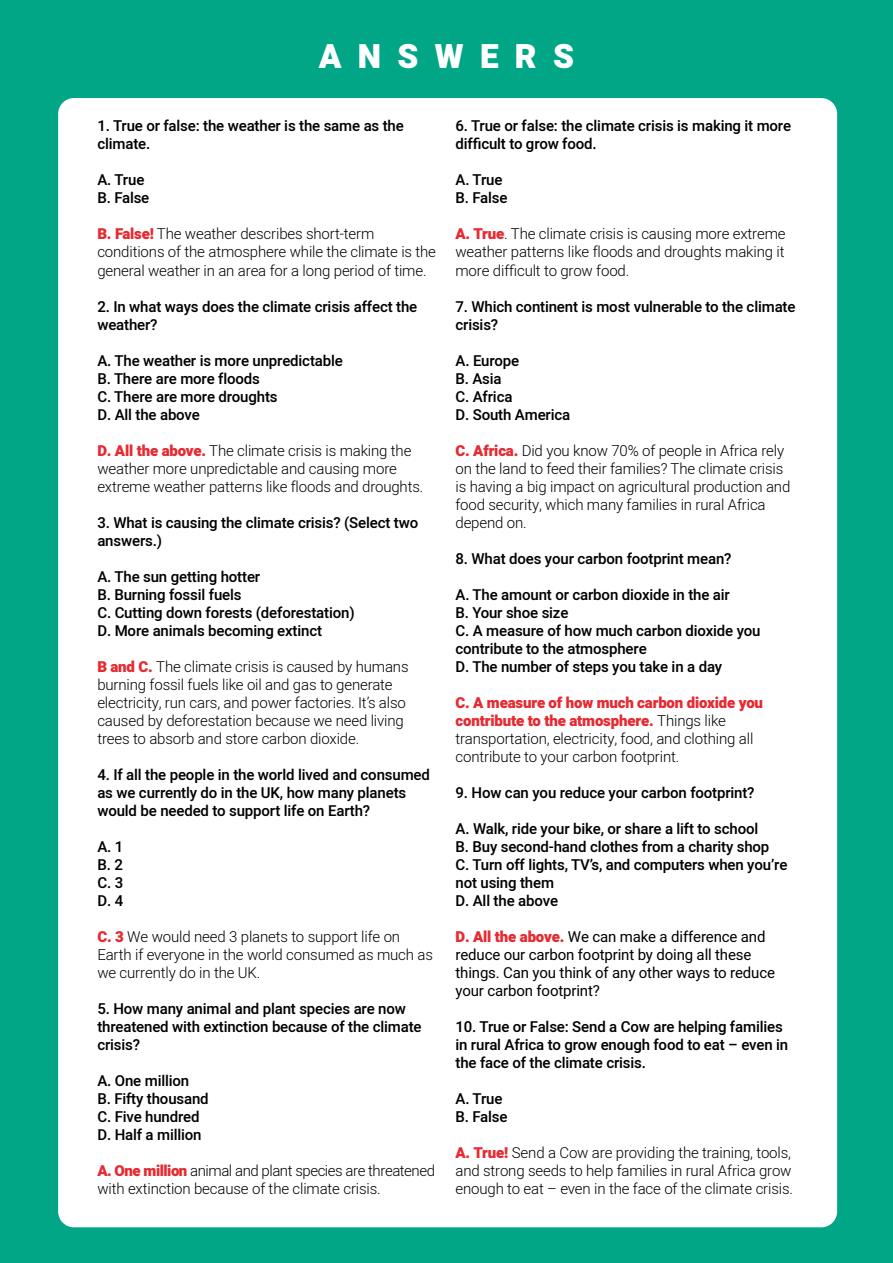
<style>
.page{position:relative;width:893px;height:1263px;background:#00a685}
.page>*{position:absolute;margin:0;border:0;box-sizing:border-box;transform-origin:0 0}
.t1{font:900 33.3px "Heebo";letter-spacing:.49em;color:#fff}
.t2{font:500 15px/18px "Heebo";letter-spacing:-.01em;color:#000}
.t3{font:300 15px/18px "Heebo";letter-spacing:-.01em;color:#000}
.t4{font:15px/18px "Heebo";letter-spacing:-.01em;color:#000}
.s1{font-weight:900;color:#e62a32}
</style>
<div class="page">
<div style="left:56px;top:96px;width:783px;height:1133px;background:#fff;border-radius:18px"></div>
<div style="left:54px;top:94px;width:788px;height:1138px;border:4px solid #00a685;border-radius:18px"></div>
<h1 class="t1" style="left:319px;top:33px;width:257px">ANSWERS</h1>
<p class="t2" style="left:97px;top:117px;width:308px">1. True or false: the weather is the same as the climate.</p>
<p class="t2" style="left:97px;top:171px;width:53px">A. True<br>B. False</p>
<p class="t3" style="left:97px;top:225px;width:340px"><span class="s1">B. False!</span> The weather describes short-term conditions of the atmosphere while the climate is the general weather in an area for a long period of time.</p>
<p class="t2" style="left:97px;top:297px;width:321px">2. In what ways does the climate crisis affect the weather?</p>
<p class="t2" style="left:97px;top:351px;width:247px">A. The weather is more unpredictable<br>B. There are more floods<br>C. There are more droughts<br>D. All the above</p>
<p class="t3" style="left:97px;top:441px;width:328px"><span class="s1">D. All the above.</span> The climate crisis is making the weather more unpredictable and causing more extreme weather patterns like floods and droughts.</p>
<p class="t2" style="left:97px;top:513px;width:322px">3. What is causing the climate crisis? (Select two answers.)</p>
<p class="t2" style="left:97px;top:567px;width:259px">A. The sun getting hotter<br>B. Burning fossil fuels<br>C. Cutting down forests (deforestation)<br>D. More animals becoming extinct</p>
<p class="t3" style="left:97px;top:657px;width:313px"><span class="s1">B and C.</span> The climate crisis is caused by humans burning fossil fuels like oil and gas to generate electricity, run cars, and power factories. It’s also caused by deforestation because we need living trees to absorb and store carbon dioxide.</p>
<p class="t2" style="left:97px;top:765px;width:334px">4. If all the people in the world lived and consumed as we currently do in the UK, how many planets would be needed to support life on Earth?</p>
<p class="t2" style="left:97px;top:837px;width:28px;text-align:justify">A. 1<br>B. 2<br>C. 3<br>D. 4</p>
<p class="t3" style="left:97px;top:927px;width:337px"><span class="s1">C. 3</span> We would need 3 planets to support life on<br>Earth if everyone in the world consumed as much as we currently do in the UK.</p>
<p class="t2" style="left:97px;top:999px;width:326px">5. How many animal and plant species are now threatened with extinction because of the climate crisis?</p>
<p class="t2" style="left:97px;top:1071px;width:113px">A. One million<br>B. Fifty thousand<br>C. Five hundred<br>D. Half a million</p>
<p class="t3" style="left:97px;top:1161px;width:339px"><span class="s1">A. One million</span> animal and plant species are threatened with extinction because of the climate crisis.</p>
<p class="t2" style="left:455px;top:117px;width:337px">6. True or false: the climate crisis is making it more difficult to grow food.</p>
<p class="t2" style="left:455px;top:171px;width:53px">A. True<br>B. False</p>
<p class="t3" style="left:455px;top:225px;width:332px;text-align:justify"><span class="s1">A. True</span>. The climate crisis is causing more extreme weather patterns like floods and droughts making it more difficult to grow food.</p>
<p class="t2" style="left:455px;top:297px;width:341px">7. Which continent is most vulnerable to the climate crisis?</p>
<p class="t2" style="left:455px;top:351px;width:116px">A. Europe<br>B. Asia<br>C. Africa<br>D. South America</p>
<p class="t3" style="left:455px;top:441px;width:336px"><span class="s1">C. Africa.</span> Did you know 70% of people in Africa rely on the land to feed their families? The climate crisis is having a big impact on agricultural production and food security, which many families in rural Africa depend on.</p>
<p class="t2" style="left:455px;top:549px;width:278px">8. What does your carbon footprint mean?</p>
<p class="t2" style="left:455px;top:585px;width:307px">A. The amount or carbon dioxide in the air<br>B. Your shoe size<br>C. A measure of how much carbon dioxide you contribute to the atmosphere<br>D. The number of steps you take in a day</p>
<p class="t3" style="left:455px;top:693px;width:309px"><span class="s1">C. A measure of how much carbon dioxide you contribute to the atmosphere.</span> Things like transportation, electricity, food, and clothing all contribute to your carbon footprint.</p>
<p class="t2" style="left:455px;top:783px;width:301px">9. How can you reduce your carbon footprint?</p>
<p class="t2" style="left:455px;top:819px;width:333px">A. Walk, ride your bike, or share a lift to school<br>B. Buy second-hand clothes from a charity shop<br>C. Turn off lights, TV’s, and computers when you’re not using them<br>D. All the above</p>
<p class="t4" style="left:455px;top:927px;width:321px"><span class="s1">D. All the above.</span> We can make a difference and reduce our carbon footprint by doing all these things. Can you think of any other ways to reduce your carbon footprint?</p>
<p class="t2" style="left:455px;top:1017px;width:334px">10. True or False: Send a Cow are helping families in rural Africa to grow enough food to eat – even in the face of the climate crisis.</p>
<p class="t2" style="left:455px;top:1089px;width:53px">A. True<br>B. False</p>
<p class="t3" style="left:455px;top:1143px;width:339px"><span class="s1">A. True!</span> Send a Cow are providing the training, tools, and strong seeds to help families in rural Africa grow enough to eat – even in the face of the climate crisis.</p>
</div>
